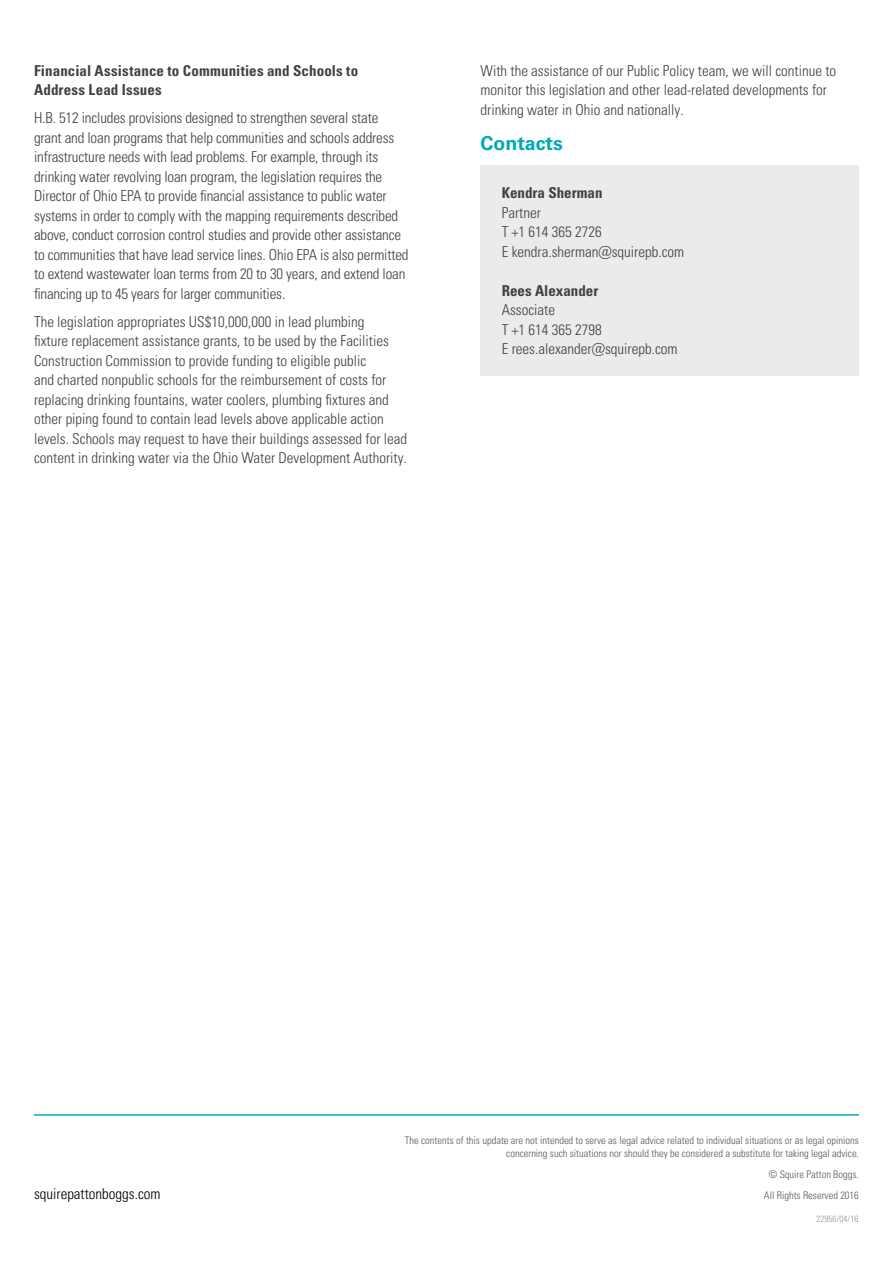
<style>
.page{position:relative;width:893px;height:1263px;background:#fff}
.page>*{position:absolute;margin:0;border:0;box-sizing:border-box;transform-origin:0 0}
.t1{font:700 19.5px "Univers LTCYR 65";color:#00a9b7}
.t2{font:15px/19.5px "Univers LTCYR 47 Light Cond";color:#414042}
.t3{font:15px/19.5px "Univers LTCYR 67 Bold Cond";letter-spacing:.005em;color:#414042}
.t4{font:15px "Univers LTCYR 47 Light Cond";color:#000}
.t5{font:10.5px/12.6px "Univers LTCYR 47 Light Cond";color:#58595b;text-align:right}
.t6{font:9px "Univers LTCYR 47 Light Cond";color:#939598}
</style>
<div class="page">
<hr style="left:34px;top:1114px;width:825px;height:2px;background:#00a9b7">
<div style="left:480px;top:165px;width:379px;height:210px;background:#e9ebed"></div>
<p class="t3" style="left:34px;top:60px;width:326px">Financial Assistance to Communities and Schools to<br>Address Lead Issues</p>
<p class="t2" style="left:34px;top:107px;width:376px">H.B. 512 includes provisions designed to strengthen several state grant and loan programs that help communities and schools address infrastructure needs with lead problems. For example, through its drinking water revolving loan program, the legislation requires the Director of Ohio EPA to provide financial assistance to public water systems in order to comply with the mapping requirements described above, conduct corrosion control studies and provide other assistance to communities that have lead service lines. Ohio EPA is also permitted to extend wastewater loan terms from 20 to 30 years, and extend loan financing up to 45 years for larger communities.</p>
<p class="t2" style="left:34px;top:311px;width:375px">The legislation appropriates US$10,000,000 in lead plumbing<br>fixture replacement assistance grants, to be used by the Facilities Construction Commission to provide funding to eligible public<br>and charted nonpublic schools for the reimbursement of costs for replacing drinking fountains, water coolers, plumbing fixtures and other piping found to contain lead levels above applicable action levels. Schools may request to have their buildings assessed for lead content in drinking water via the Ohio Water Development Authority.</p>
<p class="t2" style="left:480px;top:60px;width:357px">With the assistance of our Public Policy team, we will continue to monitor this legislation and other lead-related developments for drinking water in Ohio and nationally.</p>
<h1 class="t1" style="left:480px;top:130px;width:84px">Contacts</h1>
<p class="t3" style="left:502px;top:183px;width:102px">Kendra Sherman</p>
<p class="t2" style="left:502px;top:202px;width:184px">Partner<br>T +1 614 365 2726<br>E kendra.sherman@squirepb.com</p>
<p class="t3" style="left:502px;top:280px;width:98px">Rees Alexander</p>
<p class="t2" style="left:502px;top:299px;width:177px">Associate<br>T +1 614 365 2798<br>E rees.alexander@squirepb.com</p>
<p class="t5" style="left:405px;top:1134px;width:456px">The contents of this update are not intended to serve as legal advice related to individual situations or as legal opinions concerning such situations nor should they be considered a substitute for taking legal advice.</p>
<p class="t5" style="left:769px;top:1167px;width:92px">© Squire Patton Boggs.</p>
<p class="t4" style="left:34px;top:1184px;width:128px">squirepattonboggs.com</p>
<p class="t5" style="left:764px;top:1188px;width:97px">All Rights Reserved 2016</p>
<p class="t6" style="left:816px;top:1213px;width:43px">22956/04/16</p>
</div>
